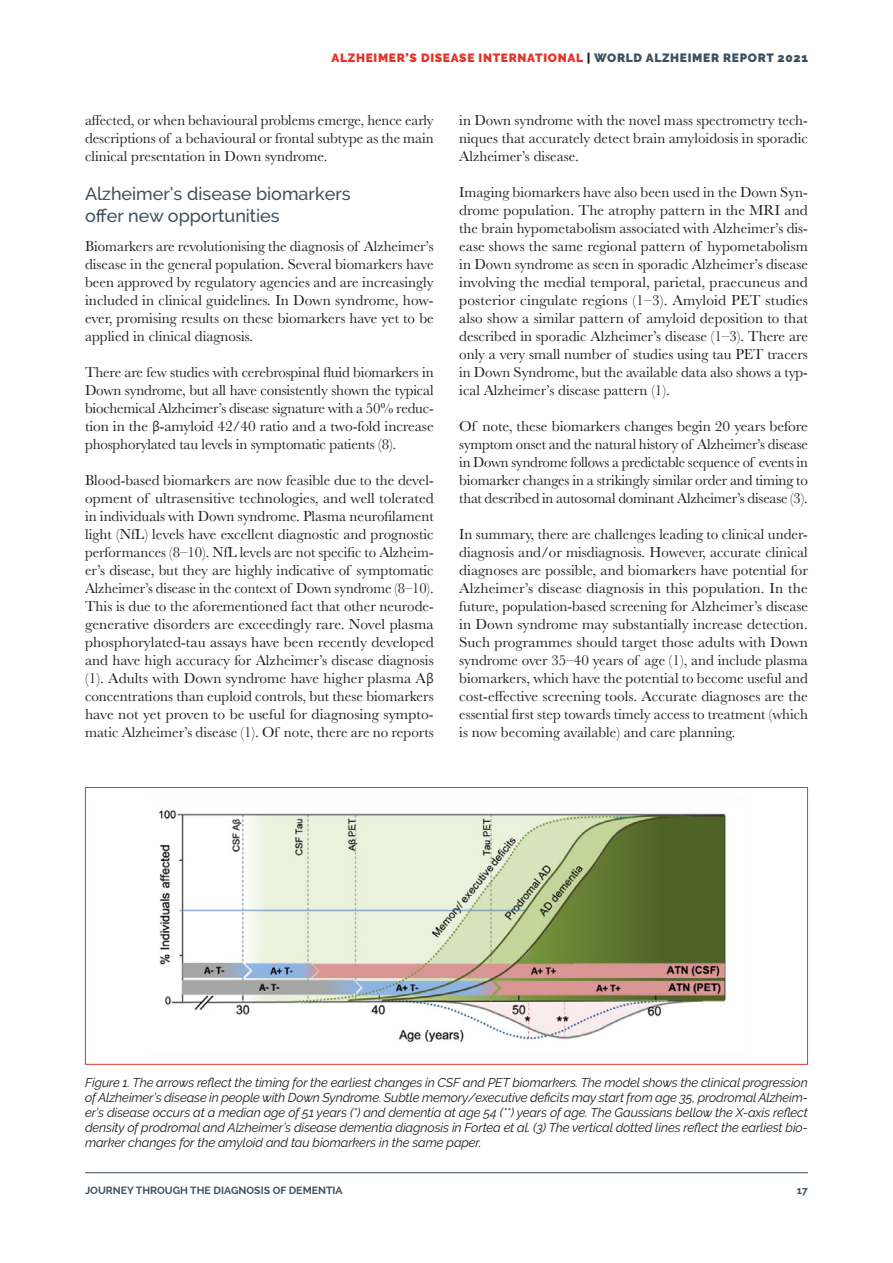
<style>
.page{position:relative;width:893px;height:1263px;background:#fff}
.page>*{position:absolute;margin:0;border:0;box-sizing:border-box;transform-origin:0 0}
.H3_two_lines{font:500 18px/21.6px "Raleway";color:#3e505d}
.body_essay{font:15px/18px "Baskerville";color:#1d1d1b;text-align:justify}
.t1{font:italic 12.75px/15px "Raleway";letter-spacing:-.01em;color:#1d1d1b;text-align:justify}
.t2{font:900 12px "Raleway";letter-spacing:.055em;color:#e63329}
.t3{font:700 10.5px "Raleway";color:#3e505d}
.s1{color:#1d1d1b}
.s2{color:#3e505d}
.s3{font-family:"Profile Pro";font-weight:300}
</style>
<div class="page">
<hr style="left:85px;top:1172px;width:723px;height:1px;background:#3e505d">
<img style="left:158px;top:810px;width:568px;height:233px">
<p class="t2" style="left:332px;top:51px;width:478px">ALZHEIMER’S DISEASE INTERNATIONAL <span class="s1">|</span> <span class="s2">WORLD ALZHEIMER REPORT 2021</span></p>
<p class="body_essay" style="left:85px;top:111px;width:350px">affected, or when behavioural problems emerge, hence early descriptions of a behavioural or frontal subtype as the main clinical presentation in Down syndrome.</p>
<h3 class="H3_two_lines" style="left:85px;top:183px;width:267px">Alzheimer’s disease biomarkers offer new opportunities</h3>
<p class="body_essay" style="left:85px;top:237px;width:350px">Biomarkers are revolutionising the diagnosis of Alzheimer’s disease in the general population. Several biomarkers have been approved by regulatory agencies and are increasingly included in clinical guidelines. In Down syndrome, how&shy;ever, promising results on these biomarkers have yet to be applied in clinical diagnosis.</p>
<p class="body_essay" style="left:85px;top:363px;width:350px">There are few studies with cerebrospinal fluid biomarkers in Down syndrome, but all have consistently shown the typical biochemical Alzheimer’s disease signature with a 50% reduc&shy;tion in the <span class="s3">β</span>-amyloid 42/40 ratio and a two-fold increase phosphorylated tau levels in symptomatic patients (8).</p>
<p class="body_essay" style="left:85px;top:471px;width:350px">Blood-based biomarkers are now feasible due to the devel&shy;opment of ultrasensitive technologies, and well tolerated in individuals with Down syndrome. Plasma neurofilament light (NfL) levels have excellent diagnostic and prognostic performances (8–10). NfL levels are not specific to Alzheim&shy;er’s disease, but they are highly indicative of symptomatic Alzheimer’s disease in the context of Down syndrome (8–10).<br>This is due to the aforementioned fact that other neurode&shy;generative disorders are exceedingly rare. Novel plasma phosphorylated-tau assays have been recently developed and have high accuracy for Alzheimer’s disease diagnosis (1). Adults with Down syndrome have higher plasma A<span class="s3">β </span>concentrations than euploid controls, but these biomarkers have not yet proven to be useful for diagnosing sympto&shy;matic Alzheimer’s disease (1). Of note, there are no reports</p>
<p class="body_essay" style="left:459px;top:111px;width:350px">in Down syndrome with the novel mass spectrometry tech&shy;niques that accurately detect brain amyloidosis in sporadic Alzheimer’s disease.</p>
<p class="body_essay" style="left:459px;top:183px;width:350px">Imaging biomarkers have also been used in the Down Syn&shy;drome population. The atrophy pattern in the MRI and the brain hypometabolism associated with Alzheimer’s dis&shy;ease shows the same regional pattern of hypometabolism in Down syndrome as seen in sporadic Alzheimer’s disease involving the medial temporal, parietal, praecuneus and posterior cingulate regions (1–3). Amyloid PET studies also show a similar pattern of amyloid deposition to that described in sporadic Alzheimer’s disease (1–3). There are only a very small number of studies using tau PET tracers in Down Syndrome, but the available data also shows a typ&shy;ical Alzheimer’s disease pattern (1).</p>
<p class="body_essay" style="left:459px;top:417px;width:350px">Of note, these biomarkers changes begin 20 years before symptom onset and the natural history of Alzheimer’s disease in Down syndrome follows a predictable sequence of events in biomarker changes in a strikingly similar order and timing to that described in autosomal dominant Alzheimer’s disease (3).</p>
<p class="body_essay" style="left:459px;top:525px;width:350px">In summary, there are challenges leading to clinical under&shy;diagnosis and/or misdiagnosis. However, accurate clinical diagnoses are possible, and biomarkers have potential for Alzheimer’s disease diagnosis in this population. In the future, population-based screening for Alzheimer’s disease in Down syndrome may substantially increase detection.<br>Such programmes should target those adults with Down syndrome over 35–40 years of age (1), and include plasma biomarkers, which have the potential to become useful and cost-effective screening tools. Accurate diagnoses are the essential first step towards timely access to treatment (which is now becoming available) and care planning.</p>
<p class="t1" style="left:85px;top:1075px;width:724px">Figure 1. The arrows reflect the timing for the earliest changes in CSF and PET biomarkers. The model shows the clinical progression of Alzheimer’s disease in people with Down Syndrome. Subtle memory/executive deficits may start from age 35, prodromal Alzheim&shy;er’s disease occurs at a median age of 51 years (*) and dementia at age 54 (**) years of age. The Gaussians bellow the X-axis reflect density of prodromal and Alzheimer’s disease dementia diagnosis in Fortea et al. (3) The vertical dotted lines reflect the earliest bio&shy;marker changes for the amyloid and tau biomarkers in the same paper.</p>
<p class="t3" style="left:85px;top:1184px;width:259px">JOURNEY THROUGH THE DIAGNOSIS OF DEMENTIA</p>
<p class="t3" style="left:797px;top:1184px;width:13px">17</p>
</div>
